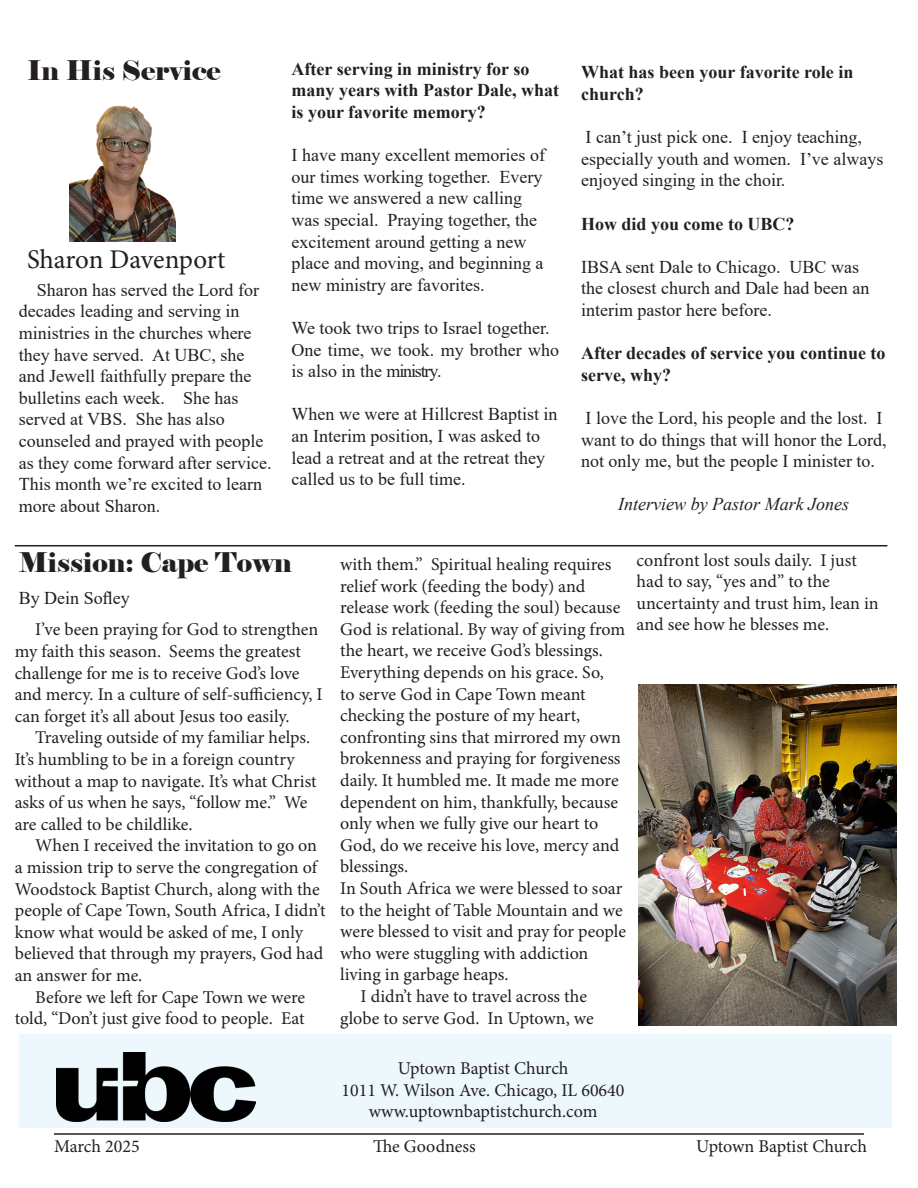
<style>
.page{position:relative;width:918px;height:1188px;background:#fff}
.page>*{position:absolute;margin:0;border:0;box-sizing:border-box;transform-origin:0 0}
.t1{font:27px "Elephant";color:#231f20}
.t2{font:27px "Minion Pro";letter-spacing:-.01em;color:#231f20}
.t3{font:18px/21.6px "Minion Pro";color:#231f20}
.t4{font:18px/21.6px "Times New Roman";color:#231f20}
.t5{font:700 18px/21.6px "Times New Roman";color:#231f20}
.t6{font:italic 18px "Times New Roman";color:#231f20}
</style>
<div class="page">
<hr style="left:54px;top:1133px;width:810px;height:2px;background:#231f20">
<div style="left:19px;top:1035px;width:872px;height:93px;background:#edf8fd"></div>
<img style="left:57px;top:1052px;width:198px;height:69px">
<hr style="left:15px;top:545px;width:872px;height:1px;background:#231f20">
<img style="left:69px;top:106px;width:107px;height:136px">
<img style="left:639px;top:685px;width:258px;height:340px">
<p class="t1" style="left:27px;top:53px;width:195px">In His Service</p>
<p class="t2" style="left:27px;top:241px;width:200px">Sharon Davenport</p>
<p class="t4" style="left:19px;top:278px;width:254px;text-indent:18px">Sharon has served the Lord for decades leading and serving in ministries in the churches where they have served. At UBC, she and Jewell faithfully prepare the bulletins each week. She has served at VBS. She has also counseled and prayed with people as they come forward after service.<br>This month we’re excited to learn more about Sharon.</p>
<p class="t5" style="left:292px;top:57px;width:269px">After serving in ministry for so many years with Pastor Dale, what is your favorite memory?</p>
<p class="t4" style="left:292px;top:144px;width:255px">I have many excellent memories of our times working together. Every time we answered a new calling was special. Praying together, the excitement around getting a new place and moving, and beginning a new ministry are favorites.</p>
<p class="t4" style="left:292px;top:317px;width:269px">We took two trips to Israel together.<br>One time, we took. my brother who is also in the ministry.</p>
<p class="t4" style="left:292px;top:403px;width:267px">When we were at Hillcrest Baptist in an Interim position, I was asked to lead a retreat and at the retreat they called us to be full time.</p>
<p class="t5" style="left:581px;top:61px;width:274px">What has been your favorite role in church?</p>
<p class="t4" style="left:581px;top:126px;width:304px">I can’t just pick one. I enjoy teaching, especially youth and women. I’ve always enjoyed singing in the choir.</p>
<p class="t5" style="left:581px;top:212px;width:215px">How did you come to UBC?</p>
<p class="t4" style="left:581px;top:255px;width:290px">IBSA sent Dale to Chicago. UBC was the closest church and Dale had been an interim pastor here before.</p>
<p class="t5" style="left:581px;top:342px;width:306px">After decades of service you continue to serve, why?</p>
<p class="t4" style="left:581px;top:407px;width:307px">I love the Lord, his people and the lost. I want to do things that will honor the Lord, not only me, but the people I minister to.</p>
<p class="t6" style="left:618px;top:492px;width:232px">Interview by Pastor Mark Jones</p>
<p class="t1" style="left:19px;top:545px;width:275px">Mission: Cape Town</p>
<p class="t4" style="left:19px;top:587px;width:113px">By Dein Sofley</p>
<p class="t3" style="left:15px;top:619px;width:309px;text-indent:20px">I’ve been praying for God to strengthen my faith this season. Seems the greatest challenge for me is to receive God’s love and mercy. In a culture of self-sufficiency, I can forget it’s all about Jesus too easily.</p>
<p class="t3" style="left:15px;top:727px;width:303px;text-indent:20px">Traveling outside of my familiar helps.<br>It’s humbling to be in a foreign country without a map to navigate. It’s what Christ asks of us when he says, “follow me.” We are called to be childlike.</p>
<p class="t3" style="left:15px;top:835px;width:312px;text-indent:20px">When I received the invitation to go on a mission trip to serve the congregation of Woodstock Baptist Church, along with the people of Cape Town, South Africa, I didn’t know what would be asked of me, I only believed that through my prayers, God had an answer for me.</p>
<p class="t3" style="left:15px;top:986px;width:292px;text-align:right">Before we left for Cape Town we were told, “Don’t just give food to people. Eat</p>
<p class="t3" style="left:340px;top:553px;width:287px">with them.” Spiritual healing requires relief work (feeding the body) and release work (feeding the soul) because God is relational. By way of giving from the heart, we receive God’s blessings.</p>
<p class="t3" style="left:340px;top:661px;width:282px">Everything depends on his grace. So, to serve God in Cape Town meant checking the posture of my heart, confronting sins that mirrored my own brokenness and praying for forgiveness daily. It humbled me. It made me more dependent on him, thankfully, because only when we fully give our heart to God, do we receive his love, mercy and blessings.</p>
<p class="t3" style="left:340px;top:877px;width:287px">In South Africa we were blessed to soar to the height of Table Mountain and we were blessed to visit and pray for people who were stuggling with addiction living in garbage heaps.</p>
<p class="t3" style="left:340px;top:985px;width:255px;text-indent:20px">I didn’t have to travel across the globe to serve God. In Uptown, we</p>
<p class="t3" style="left:637px;top:549px;width:244px">confront lost souls daily. I just had to say, “yes and” to the uncertainty and trust him, lean in and see how he blesses me.</p>
<p class="t3" style="left:398px;top:1058px;width:172px">Uptown Baptist Church</p>
<p class="t3" style="left:342px;top:1079px;width:284px">1011 W. Wilson Ave. Chicago, IL 60640</p>
<p class="t3" style="left:369px;top:1101px;width:230px">www.uptownbaptistchurch.com</p>
<p class="t3" style="left:54px;top:1136px;width:87px">March 2025</p>
<p class="t3" style="left:373px;top:1136px;width:104px">The Goodness</p>
<p class="t3" style="left:696px;top:1136px;width:172px">Uptown Baptist Church</p>
</div>
